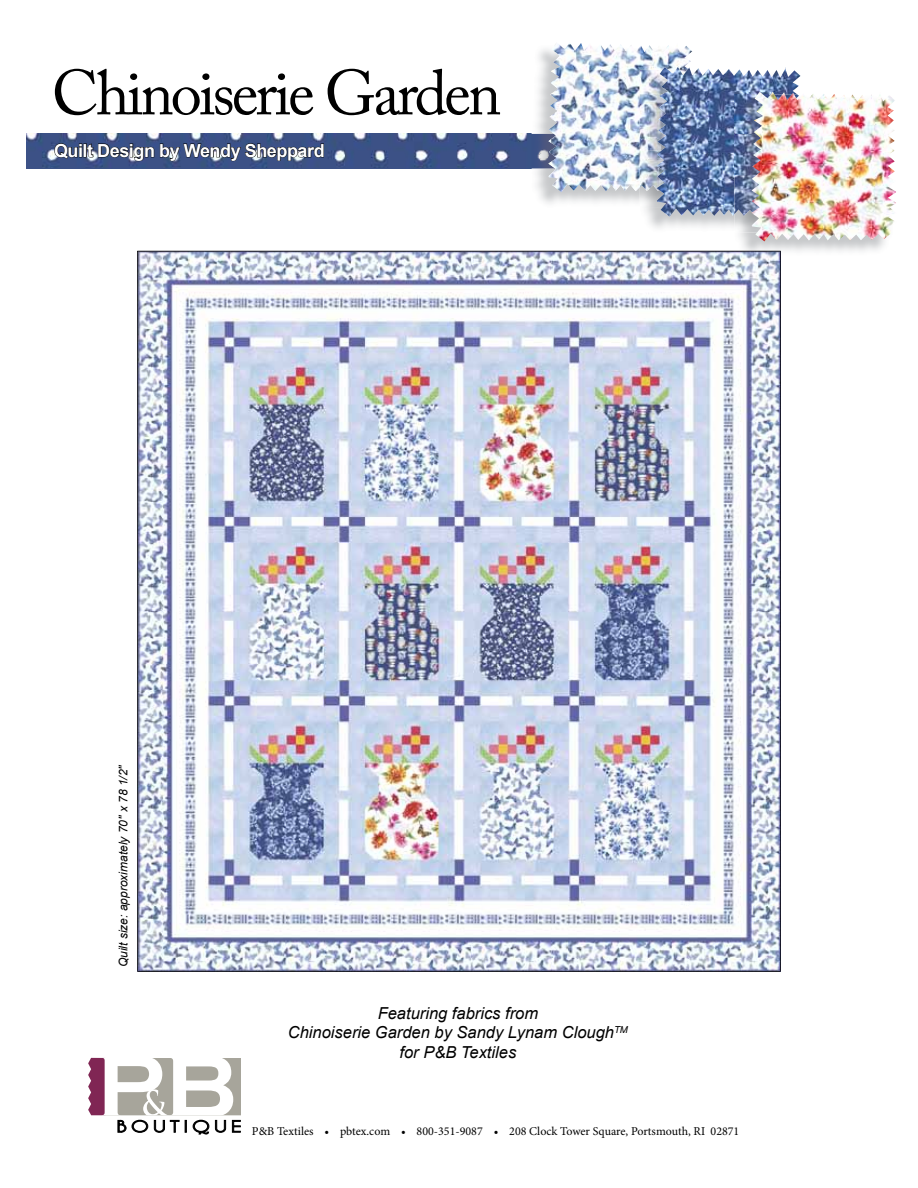
<style>
.page{position:relative;width:918px;height:1188px;background:#fff}
.page>*{position:absolute;margin:0;border:0;box-sizing:border-box;transform-origin:0 0}
.t1{font:63px "Adobe Caslon Pro";letter-spacing:-.05em;color:#000}
.t2{font:700 18px "Arial";letter-spacing:-.025em;color:#fff}
.t3{font:italic 16.5px/19.8px "Arial";color:#000;text-align:center}
.t4{font:12px "Minion Pro";color:#000}
.t5{font:italic 12px "Arial";color:#000}
</style>
<div class="page">
<svg style="left:88px;top:1058px;width:153px;height:77px"></svg>
<img style="left:26px;top:134px;width:506px;height:34px">
<svg style="left:54px;top:143px;width:270px;height:18px;background:#354365"></svg>
<img style="left:532px;top:49px;width:108px;height:155px">
<img style="left:548px;top:43px;width:144px;height:149px">
<img style="left:640px;top:70px;width:17px;height:81px">
<img style="left:640px;top:151px;width:17px;height:40px">
<img style="left:657px;top:67px;width:143px;height:150px">
<img style="left:735px;top:94px;width:16px;height:41px">
<img style="left:735px;top:135px;width:16px;height:81px">
<img style="left:751px;top:92px;width:145px;height:149px">
<img style="left:137px;top:251px;width:644px;height:721px">
<h1 class="t1" style="left:52px;top:56px;width:451px">Chinoiserie Garden</h1>
<h2 class="t2" style="left:54px;top:139px;width:272px">Quilt Design by Wendy Sheppard</h2>
<p class="t5" style="left:116px;top:967px;width:204px;rotate:-90deg">Quilt size: approximately 70" x 78 1/2"</p>
<h3 class="t3" style="left:288px;top:1003px;width:342px">Featuring fabrics from<br>Chinoiserie Garden by Sandy Lynam Clough<sup>TM </sup>for P&amp;B Textiles</h3>
<p class="t4" style="left:252px;top:1123px;width:489px">P&amp;B Textiles • pbtex.com • 800-351-9087 • 208 Clock Tower Square, Portsmouth, RI 02871</p>
</div>
